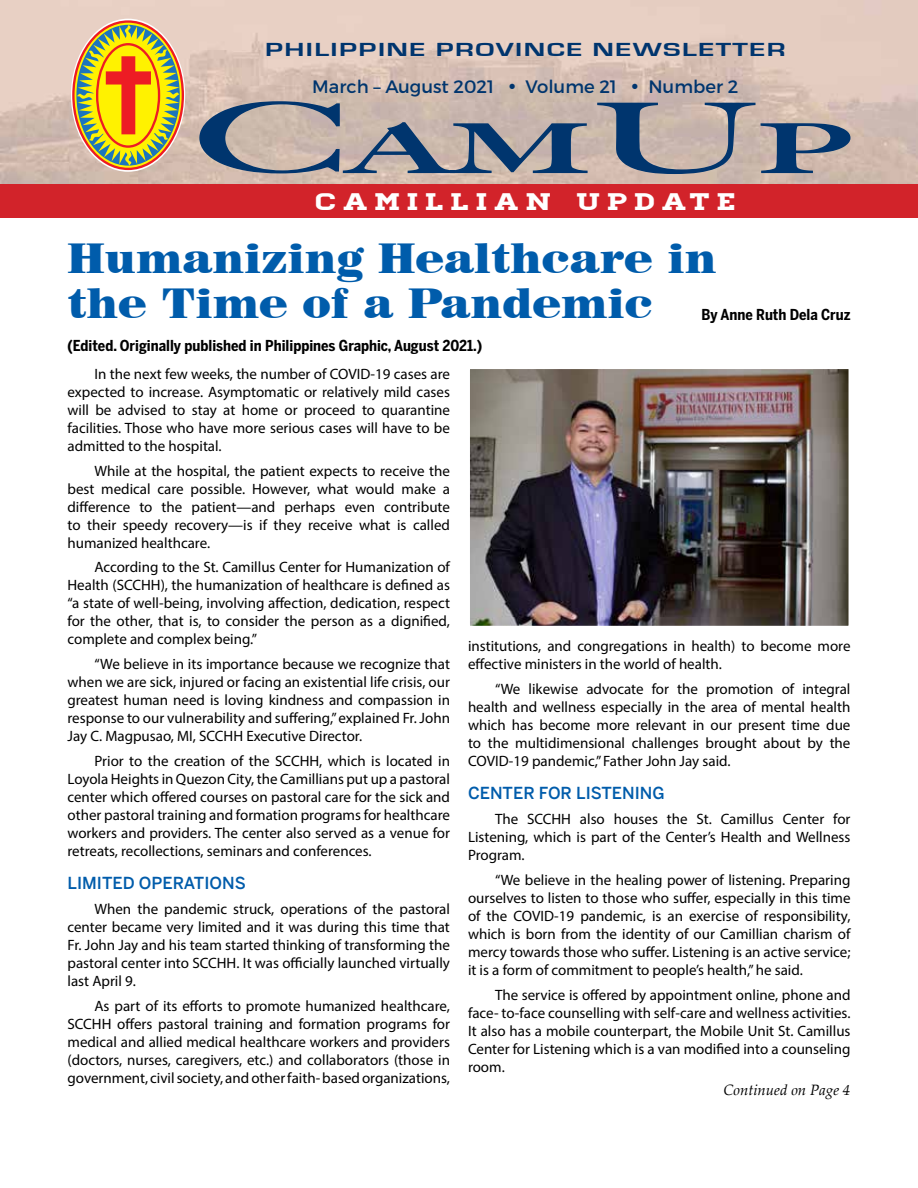
<style>
.page{position:relative;width:918px;height:1188px;background:#fff}
.page>*{position:absolute;margin:0;border:0;box-sizing:border-box;transform-origin:0 0}
.t1{font:900 42px/45px "Century 725 BT";color:#005cab}
.t2{font:24px "Homestead";letter-spacing:.2em;color:#fff;scale:1.4 1}
.t3{font:700 19.5px "Eurostile";letter-spacing:.05em;color:#00356e;scale:1.5 1}
.t4{font:18px "Montserrat";color:#00356e}
.t5{font:500 16.5px "Benton Sans";color:#005cab}
.t6{font:15px/18px "Myriad Pro";color:#000;text-align:justify}
.t7{font:700 15px "Benton Sans Cond";color:#000}
.t8{font:italic 15px "Palatino Linotype";color:#000}
</style>
<div class="page">
<img style="left:0;top:0;width:918px;height:184px">
<svg style="left:199px;top:100px;width:652px;height:75px"></svg>
<div style="left:0;top:184px;width:918px;height:34px;background:#d2232a"></div>
<svg style="left:72px;top:20px;width:112px;height:150px"></svg>
<img style="left:471px;top:371px;width:376px;height:253px">
<div style="left:468px;top:368px;width:382px;height:259px;border:2px solid #fff"></div>
<h3 class="t3" style="left:265px;top:39px;width:349px">PHILIPPINE PROVINCE NEWSLETTER</h3>
<p class="t4" style="left:312px;top:75px;width:428px">March – August 2021 • Volume 21 • Number 2</p>
<h2 class="t2" style="left:316px;top:188px;width:302px">CAMILLIAN UPDATE</h2>
<h1 class="t1" style="left:68px;top:236px;width:650px">Humanizing Healthcare in the Time of a Pandemic</h1>
<p class="t7" style="left:702px;top:305px;width:150px">By Anne Ruth Dela Cruz</p>
<p class="t7" style="left:68px;top:337px;width:416px">(Edited. Originally published in Philippines Graphic, August 2021.)</p>
<p class="t6" style="left:68px;top:365px;width:384px;text-indent:27px">In the next few weeks, the number of COVID-19 cases are expected to increase. Asymptomatic or relatively mild cases will be advised to stay at home or proceed to quarantine facilities. Those who have more serious cases will have to be admitted to the hospital.</p>
<p class="t6" style="left:68px;top:461px;width:384px;text-indent:27px">While at the hospital, the patient expects to receive the best medical care possible. However, what would make a difference to the patient—and perhaps even contribute to their speedy recovery—is if they receive what is called humanized healthcare.</p>
<p class="t6" style="left:68px;top:558px;width:384px;text-indent:27px">According to the St. Camillus Center for Humanization of Health (SCCHH), the humanization of healthcare is defined as “a state of well-being, involving affection, dedication, respect for the other, that is, to consider the person as a dignified, complete and complex being.”</p>
<p class="t6" style="left:68px;top:655px;width:384px;text-indent:27px">“We believe in its importance because we recognize that when we are sick, injured or facing an existential life crisis, our greatest human need is loving kindness and compassion in response to our vulnerability and suffering,” explained Fr. John Jay C. Magpusao, MI, SCCHH Executive Director.</p>
<p class="t6" style="left:68px;top:752px;width:384px;text-indent:27px">Prior to the creation of the SCCHH, which is located in Loyola Heights in Quezon City, the Camillians put up a pastoral center which offered courses on pastoral care for the sick and other pastoral training and formation programs for healthcare workers and providers. The center also served as a venue for retreats, recollections, seminars and conferences.</p>
<p class="t5" style="left:68px;top:873px;width:180px">LIMITED OPERATIONS</p>
<p class="t6" style="left:67px;top:900px;width:384px;text-indent:27px">When the pandemic struck, operations of the pastoral center became very limited and it was during this time that Fr. John Jay and his team started thinking of transforming the pastoral center into SCCHH. It was officially launched virtually last April 9.</p>
<p class="t6" style="left:67px;top:996px;width:384px;text-indent:27px">As part of its efforts to promote humanized healthcare, SCCHH offers pastoral training and formation programs for medical and allied medical healthcare workers and providers (doctors, nurses, caregivers, etc.) and collaborators (those in government, civil society, and other faith- based organizations,</p>
<p class="t6" style="left:468px;top:637px;width:384px">institutions, and congregations in health) to become more effective ministers in the world of health.</p>
<p class="t6" style="left:468px;top:680px;width:384px;text-indent:27px">“We likewise advocate for the promotion of integral health and wellness especially in the area of mental health which has become more relevant in our present time due to the multidimensional challenges brought about by the COVID-19 pandemic,” Father John Jay said.</p>
<p class="t5" style="left:468px;top:783px;width:198px">CENTER FOR LISTENING</p>
<p class="t6" style="left:468px;top:810px;width:384px;text-indent:27px">The SCCHH also houses the St. Camillus Center for Listening, which is part of the Center’s Health and Wellness Program.</p>
<p class="t6" style="left:468px;top:870px;width:384px;text-indent:27px">“We believe in the healing power of listening. Preparing ourselves to listen to those who suffer, especially in this time of the COVID-19 pandemic, is an exercise of responsibility, which is born from the identity of our Camillian charism of mercy towards those who suffer. Listening is an active service; it is a form of commitment to people’s health,” he said.</p>
<p class="t6" style="left:468px;top:985px;width:384px;text-indent:27px">The service is offered by appointment online, phone and face- to-face counselling with self-care and wellness activities.<br>It also has a mobile counterpart, the Mobile Unit St. Camillus Center for Listening which is a van modified into a counseling room.</p>
<p class="t8" style="left:723px;top:1079px;width:129px">Continued on Page 4</p>
</div>
